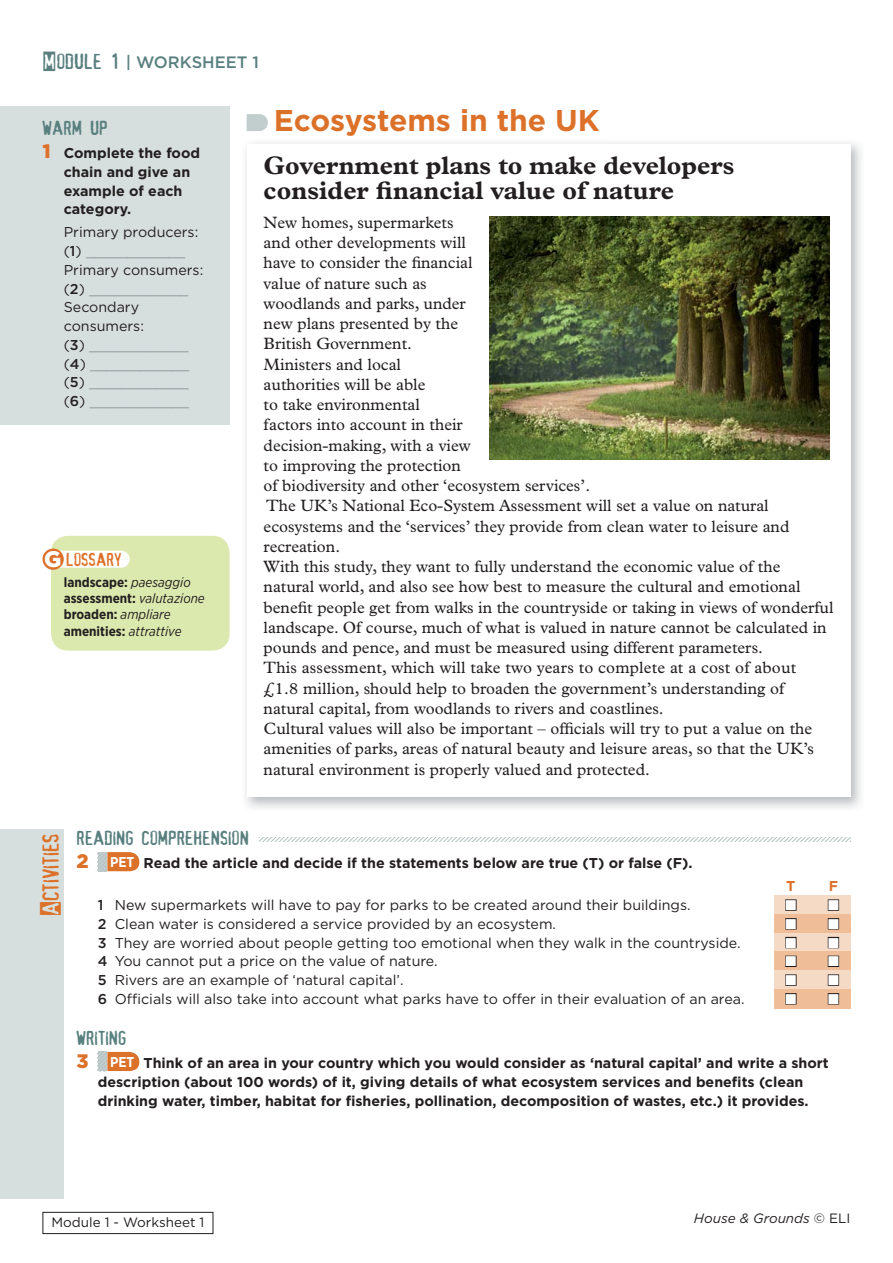
<style>
.page{position:relative;width:893px;height:1263px;background:#fff}
.page>*{position:absolute;margin:0;border:0;box-sizing:border-box;transform-origin:0 0}
.t1{font:700 30px "Gotham HTF";color:#dc7129}
.t2{font:700 25.5px/25.5px "Plantin Std";color:#231f20}
.t3{font:22.5px "Alias";color:#dc7129}
.t4{font:19.5px "Alias";color:#59807f}
.t5{font:18px "Alias";color:#dc7129}
.t6{font:16.5px/20.2px "Plantin Std";color:#231f20}
.t7{font:500 16.5px "Gotham HTF";color:#59807f}
.t8{font:700 14.25px/18.8px "Gotham HTF";color:#231f20}
.t9{font:14.25px "Gotham HTF";color:#231f20}
.t10{font:14.25px/18.8px "Gotham HTF";color:#939598}
.t11{font:700 14.25px "Gotham HTF";color:#dc7129}
.t12{font:700 13.5px/16.2px "Gotham Narrow";color:#231f20}
.t13{font:13.5px "Gotham HTF";color:#231f20}
.t14{font:italic 13.5px "Gotham HTF";color:#231f20}
.s1{font-family:"Alias";font-weight:400;font-size:21px}
.s2{font-family:"Confidential";font-weight:400;font-size:21px}
.s3{font-weight:900;font-size:19.5px;color:#dc7129}
.s4{color:#231f20}
.s5{font-weight:500;color:#231f20}
.s6{font-family:"Gotham HTF";font-weight:900;font-size:22.5px;color:#fff}
.s7{font-weight:400;font-style:italic}
.s8{font-family:"Gotham Narrow";color:#fff}
.s9{font-weight:500}
.s10{font-style:normal}
</style>
<div class="page">
<div style="left:774px;top:895px;width:76px;height:19px;background:#f5dbc6"></div>
<div style="left:774px;top:914px;width:76px;height:19px;background:#efbe99"></div>
<div style="left:774px;top:933px;width:76px;height:19px;background:#f5dbc6"></div>
<div style="left:774px;top:952px;width:76px;height:19px;background:#efbe99"></div>
<div style="left:774px;top:971px;width:76px;height:19px;background:#f5dbc6"></div>
<div style="left:774px;top:990px;width:76px;height:19px;background:#efbe99"></div>
<div style="left:43px;top:1212px;width:170px;height:22px;border:1px solid #231f20"></div>
<svg style="left:247px;top:114px;width:21px;height:17px"></svg>
<div style="left:0;top:106px;width:230px;height:319px;background:#d7dfde"></div>
<svg style="left:98px;top:852px;width:41px;height:19px"></svg>
<svg style="left:98px;top:1052px;width:41px;height:19px"></svg>
<div style="left:51px;top:536px;width:179px;height:115px;background:#dce9ae;border-radius:17px"></div>
<svg style="left:60px;top:551px;width:70px;height:17px"></svg>
<div style="left:43px;top:549px;width:21px;height:21px;background:#dc7129;border-radius:50%"></div>
<img style="left:489px;top:217px;width:340px;height:242px">
<div style="left:0;top:829px;width:64px;height:370px;background:#d7dfde"></div>
<svg style="left:259px;top:838px;width:591px;height:4px"></svg>
<p class="t7" style="left:43px;top:56px;width:218px"><span class="s1">Module</span> <span class="s2">1</span> | WORKSHEET 1</p>
<p class="t4" style="left:43px;top:117px;width:67px">warm up</p>
<p class="t8" style="left:64px;top:144px;width:138px;text-indent:-21px"><span class="s3">1</span> Complete the food chain and give an example of each category.</p>
<p class="t10" style="left:64px;top:225px;width:141px"><span class="s4">Primary producers: (</span><span class="s5">1</span><span class="s4">)</span> ____________<br><span class="s4">Primary consumers: (</span><span class="s5">2</span><span class="s4">)</span> ____________<br><span class="s4">Secondary consumers:<br>(</span><span class="s5">3</span><span class="s4">)</span> ____________ <span class="s4">(</span><span class="s5">4</span><span class="s4">)</span> ____________ <span class="s4">(</span><span class="s5">5</span><span class="s4">)</span> ____________ <span class="s4">(</span><span class="s5">6</span><span class="s4">)</span> ____________</p>
<p class="t5" style="left:44px;top:550px;width:78px"><span class="s6">G</span> lossary</p>
<p class="t12" style="left:64px;top:575px;width:143px">landscape: <span class="s7">paesaggio </span>assessment: <span class="s7">valutazione </span>broaden: <span class="s7">ampliare </span>amenities: <span class="s7">attrattive</span></p>
<h1 class="t1" style="left:274px;top:110px;width:327px">Ecosystems in the UK</h1>
<h2 class="t2" style="left:264px;top:155px;width:472px">Government plans to make developers consider financial value of nature</h2>
<p class="t6" style="left:264px;top:214px;width:571px">New homes, supermarkets<br>and other developments will<br>have to consider the financial<br>value of nature such as<br>woodlands and parks, under<br>new plans presented by the<br>British Government.<br>Ministers and local<br>authorities will be able<br>to take environmental<br>factors into account in their<br>decision-making, with a view<br>to improving the protection<br>of biodiversity and other ‘ecosystem services’.<br>The UK’s National Eco-System Assessment will set a value on natural ecosystems and the ‘services’ they provide from clean water to leisure and recreation.<br>With this study, they want to fully understand the economic value of the natural world, and also see how best to measure the cultural and emotional benefit people get from walks in the countryside or taking in views of wonderful landscape. Of course, much of what is valued in nature cannot be calculated in pounds and pence, and must be measured using different parameters.<br>This assessment, which will take two years to complete at a cost of about £1.8 million, should help to broaden the government’s understanding of natural capital, from woodlands to rivers and coastlines.<br>Cultural values will also be important – officials will try to put a value on the amenities of parks, areas of natural beauty and leisure areas, so that the UK’s natural environment is properly valued and protected.</p>
<h3 class="t3" style="left:39px;top:916px;width:85px;rotate:-90deg">Activities</h3>
<p class="t4" style="left:77px;top:827px;width:174px">reading comprehension</p>
<p class="t8" style="left:77px;top:854px;width:618px"><span class="s3">2</span> <span class="s8">PET</span> Read the article and decide if the statements below are true (T) or false (F).</p>
<p class="t11" style="left:786px;top:881px;width:11px">T</p>
<p class="t11" style="left:829px;top:881px;width:11px">F</p>
<p class="t9" style="left:98px;top:900px;width:594px"><span class="s9">1</span> New supermarkets will have to pay for parks to be created around their buildings.</p>
<p class="t9" style="left:98px;top:919px;width:460px"><span class="s9">2</span> Clean water is considered a service provided by an ecosystem.</p>
<p class="t9" style="left:98px;top:937px;width:644px"><span class="s9">3</span> They are worried about people getting too emotional when they walk in the countryside.</p>
<p class="t9" style="left:98px;top:956px;width:341px"><span class="s9">4</span> You cannot put a price on the value of nature.</p>
<p class="t9" style="left:98px;top:975px;width:307px"><span class="s9">5</span> Rivers are an example of ‘natural capital’.</p>
<p class="t9" style="left:98px;top:994px;width:648px"><span class="s9">6</span> Officials will also take into account what parks have to offer in their evaluation of an area.</p>
<p class="t4" style="left:77px;top:1027px;width:51px">writing</p>
<p class="t8" style="left:77px;top:1054px;width:754px;text-align:center"><span class="s3">3</span> <span class="s8">PET</span> Think of an area in your country which you would consider as ‘natural capital’ and write a short description (about 100 words) of it, giving details of what ecosystem services and benefits (clean drinking water, timber, habitat for fisheries, pollination, decomposition of wastes, etc.) it provides.</p>
<p class="t13" style="left:51px;top:1217px;width:155px">Module 1 - Worksheet 1</p>
<p class="t14" style="left:694px;top:1213px;width:158px">House &amp; Grounds <span class="s10">© ELI</span></p>
</div>
